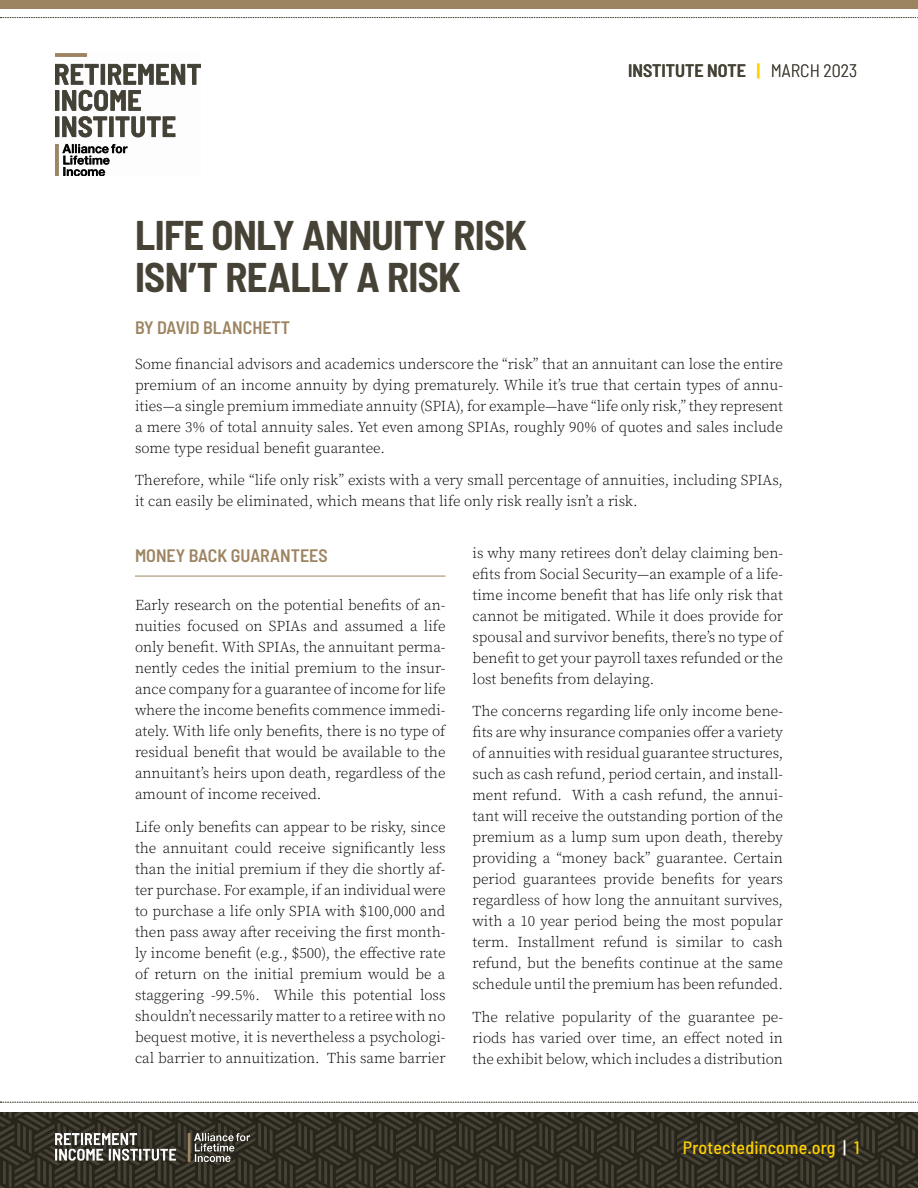
<style>
.page{position:relative;width:918px;height:1188px;background:#fff}
.page>*{position:absolute;margin:0;border:0;box-sizing:border-box;transform-origin:0 0}
.t1{font:700 semi-condensed 40.5px/42px "Barlow";letter-spacing:-.015em;color:#464236}
.t2{font:600 semi-condensed 18px "Barlow";color:#9d8461}
.t3{font:600 semi-condensed 18px "Barlow";color:#464236}
.t4{font:500 semi-condensed 18px "Barlow";letter-spacing:.01em;color:#ffd200}
.t5{font:300 15px/21px "Source Serif Pro";color:#000;text-align:justify}
.s1{color:#ffd200}
.s2{font-weight:300}
.s3{color:#fff}
</style>
<div class="page">
<img style="left:56px;top:53px;width:145px;height:122px">
<hr style="left:135px;top:576px;width:311px;height:1px;background:#9d8461">
<svg style="left:0;top:1112px;width:918px;height:76px;background:#38352c"></svg>
<svg style="left:0;top:1102px;width:918px;height:1px"></svg>
<svg style="left:0;top:17px;width:918px;height:1px"></svg>
<div style="left:0;top:0;width:918px;height:9px;background:#9d8461"></div>
<p class="t3" style="left:628px;top:58px;width:231px">INSTITUTE NOTE <span class="s1">|</span> <span class="s2">MARCH 2023</span></p>
<h1 class="t1" style="left:135px;top:212px;width:394px">LIFE ONLY ANNUITY RISK<br>ISN’T REALLY A RISK</h1>
<p class="t2" style="left:135px;top:315px;width:157px">BY DAVID BLANCHETT</p>
<p class="t5" style="left:135px;top:354px;width:650px">Some financial advisors and academics underscore the “risk” that an annuitant can lose the entire premium of an income annuity by dying prematurely. While it’s true that certain types of annu&shy;ities—a single premium immediate annuity (SPIA), for example—have “life only risk,” they represent a mere 3% of total annuity sales. Yet even among SPIAs, roughly 90% of quotes and sales include some type residual benefit guarantee.</p>
<p class="t5" style="left:135px;top:470px;width:649px">Therefore, while “life only risk” exists with a very small percentage of annuities, including SPIAs, it can easily be eliminated, which means that life only risk really isn’t a risk.</p>
<p class="t2" style="left:135px;top:543px;width:194px">MONEY BACK GUARANTEES</p>
<p class="t5" style="left:135px;top:595px;width:312px">Early research on the potential benefits of an&shy;nuities focused on SPIAs and assumed a life only benefit. With SPIAs, the annuitant perma&shy;nently cedes the initial premium to the insur&shy;ance company for a guarantee of income for life where the income benefits commence immedi&shy;ately. With life only benefits, there is no type of residual benefit that would be available to the annuitant’s heirs upon death, regardless of the amount of income received.</p>
<p class="t5" style="left:135px;top:816px;width:312px">Life only benefits can appear to be risky, since the annuitant could receive significantly less than the initial premium if they die shortly af&shy;ter purchase. For example, if an individual were to purchase a life only SPIA with $100,000 and then pass away after receiving the first month&shy;ly income benefit (e.g., $500), the effective rate of return on the initial premium would be a staggering -99.5%. While this potential loss shouldn’t necessarily matter to a retiree with no bequest motive, it is nevertheless a psychologi&shy;cal barrier to annuitization. This same barrier</p>
<p class="t5" style="left:472px;top:543px;width:312px">is why many retirees don’t delay claiming ben&shy;efits from Social Security—an example of a life&shy;time income benefit that has life only risk that cannot be mitigated. While it does provide for spousal and survivor benefits, there’s no type of benefit to get your payroll taxes refunded or the lost benefits from delaying.</p>
<p class="t5" style="left:472px;top:701px;width:312px">The concerns regarding life only income bene&shy;fits are why insurance companies offer a variety of annuities with residual guarantee structures, such as cash refund, period certain, and install&shy;ment refund. With a cash refund, the annui&shy;tant will receive the outstanding portion of the premium as a lump sum upon death, thereby providing a “money back” guarantee. Certain period guarantees provide benefits for years regardless of how long the annuitant survives, with a 10 year period being the most popular term. Installment refund is similar to cash refund, but the benefits continue at the same schedule until the premium has been refunded.</p>
<p class="t5" style="left:472px;top:1006px;width:312px">The relative popularity of the guarantee pe&shy;riods has varied over time, an effect noted in the exhibit below, which includes a distribution</p>
<p class="t4" style="left:683px;top:1136px;width:178px">Protectedincome.org <span class="s3">|</span> 1</p>
</div>
